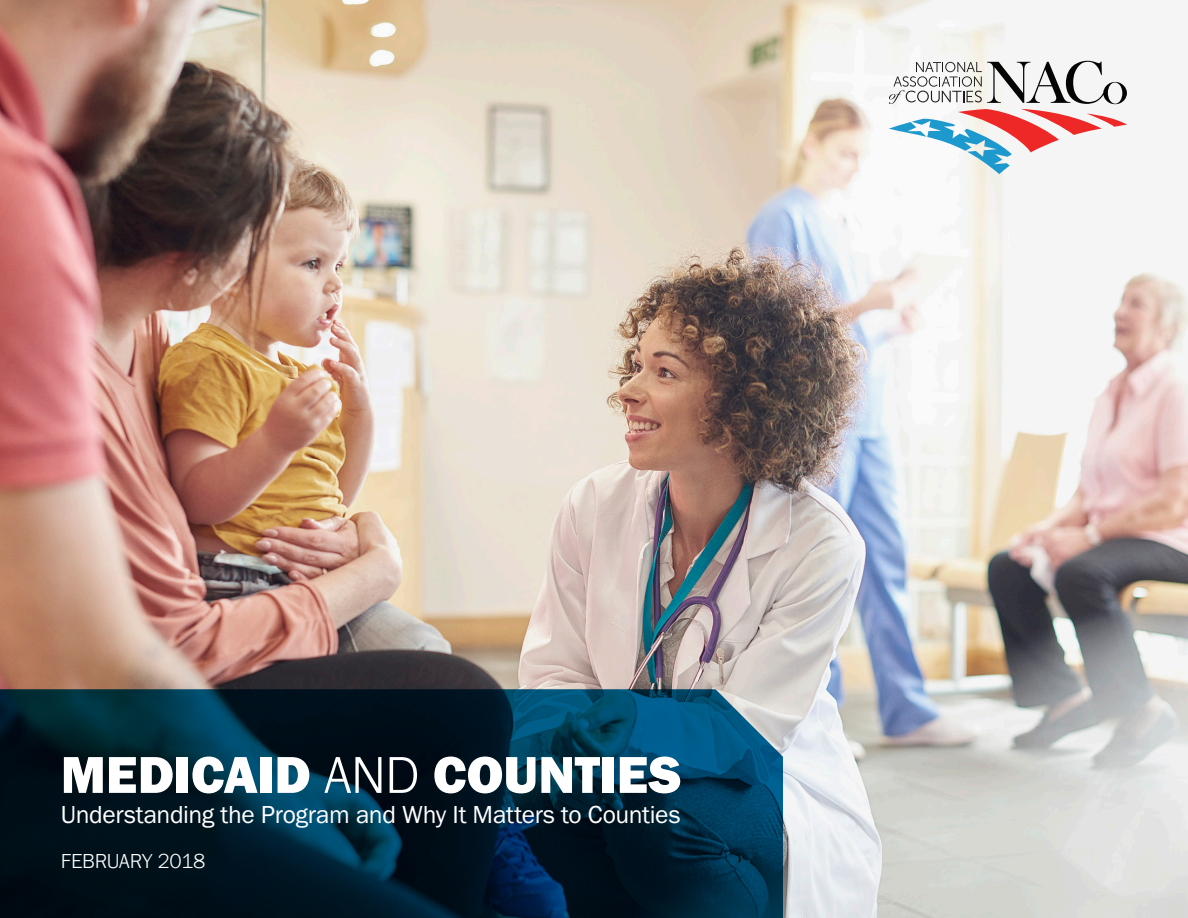
<style>
.page{position:relative;width:1188px;height:918px;background:#fff}
.page>*{position:absolute;margin:0;border:0;box-sizing:border-box;transform-origin:0 0}
.t1{font:53.7px "Franklin Gothic URW Hea";letter-spacing:-.005em;color:#fff}
.t2{font:25.5px "Franklin Gothic URW Boo";letter-spacing:-.015em;color:#fff}
.t3{font:300 21px "Franklin Gothic URW";letter-spacing:-.015em;color:#fff}
.s1{font-family:"Franklin Gothic URW";font-weight:300}
</style>
<div class="page">
<img style="left:0;top:0;width:1188px;height:918px">
<svg style="left:0;top:689px;width:783px;height:229px;background:#022538"></svg>
<svg style="left:889px;top:61px;width:238px;height:113px"></svg>
<p class="t1" style="left:61px;top:740px;width:622px">MEDICAID <span class="s1">AND</span> COUNTIES</p>
<p class="t2" style="left:61px;top:799px;width:621px">Understanding the Program and Why It Matters to Counties</p>
<p class="t3" style="left:61px;top:848px;width:146px">FEBRUARY 2018</p>
</div>
